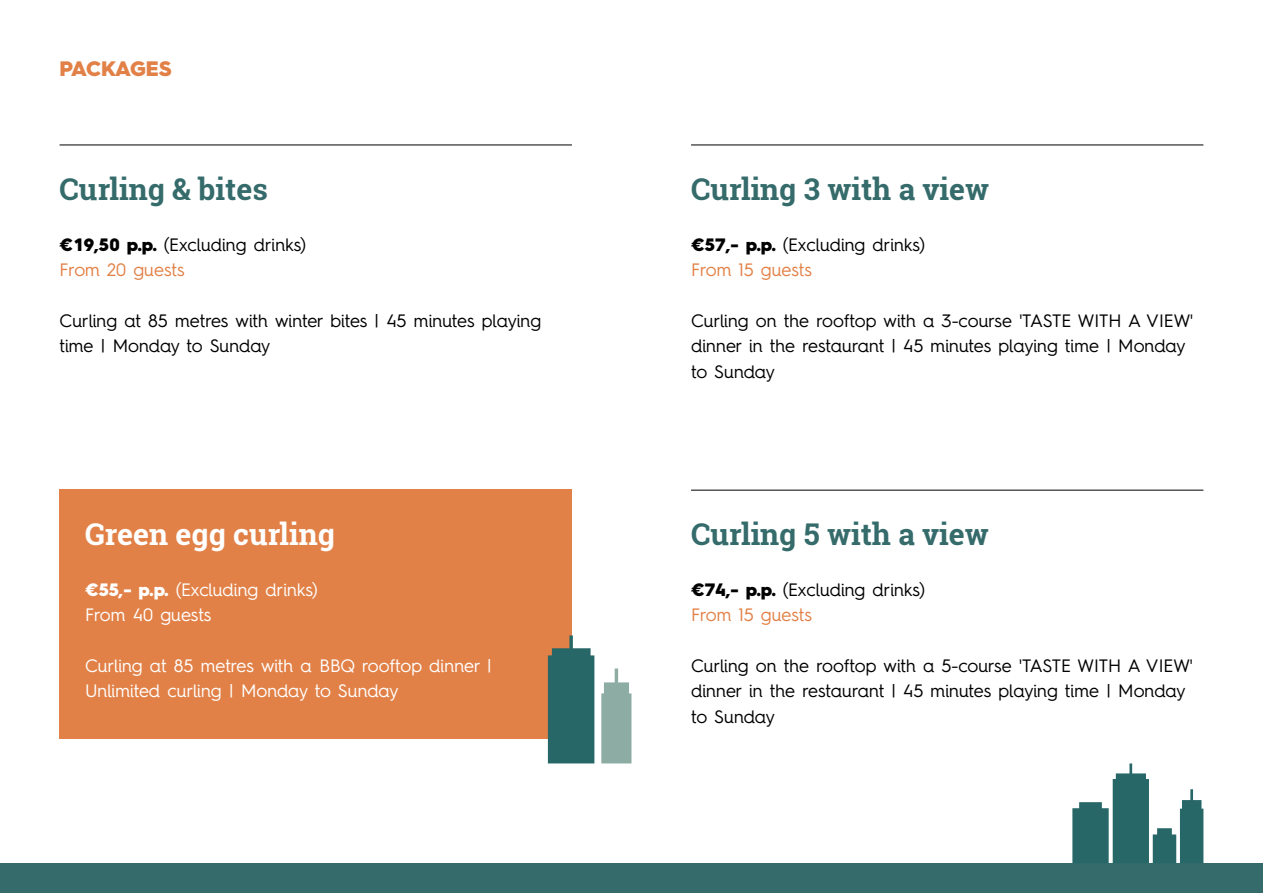
<style>
.page{position:relative;width:1263px;height:893px;background:#fff}
.page>*{position:absolute;margin:0;border:0;box-sizing:border-box;transform-origin:0 0}
.t1{font:700 30px "Roboto Slab";color:#356b6b}
.t2{font:700 30px "Roboto Slab";color:#fff}
.t3{font:900 21px "Hurme Geometric Sans 4";letter-spacing:-.04em;color:#e28147}
.t4{font:18px/25.5px "Hurme Geometric Sans 4";color:#000}
.t5{font:18px/25.5px "Hurme Geometric Sans 4";color:#fff}
.t6{font:18px "Hurme Geometric Sans 4";color:#e28147}
.s1{font-weight:900}
</style>
<div class="page">
<div style="left:60px;top:489px;width:512px;height:249px;background:#e28147"></div>
<div style="left:0;top:863px;width:1263px;height:30px;background:#356b6b"></div>
<svg style="left:548px;top:635px;width:46px;height:128px;background:#3d706d"></svg>
<svg style="left:601px;top:668px;width:30px;height:95px;background:#9fb9b1"></svg>
<svg style="left:1072px;top:763px;width:131px;height:100px"></svg>
<hr style="left:691px;top:145px;width:512px;height:1px;background:#000">
<hr style="left:60px;top:145px;width:512px;height:1px;background:#000">
<hr style="left:691px;top:490px;width:512px;height:1px;background:#000">
<p class="t3" style="left:60px;top:61px;width:114px">PACKAGES</p>
<h1 class="t1" style="left:60px;top:177px;width:210px">Curling &amp; bites</h1>
<h1 class="t1" style="left:691px;top:177px;width:300px">Curling 3 with a view</h1>
<p class="t4" style="left:60px;top:233px;width:248px"><span class="s1">€19,50 p.p.</span> (Excluding drinks)</p>
<p class="t4" style="left:691px;top:233px;width:235px"><span class="s1">€57,- p.p.</span> (Excluding drinks)</p>
<p class="t6" style="left:60px;top:262px;width:126px">From 20 guests</p>
<p class="t6" style="left:691px;top:262px;width:122px">From 15 guests</p>
<p class="t4" style="left:60px;top:309px;width:483px">Curling at 85 metres with winter bites | 45 minutes playing time | Monday to Sunday</p>
<p class="t4" style="left:691px;top:309px;width:503px">Curling on the rooftop with a 3-course 'TASTE WITH A VIEW' dinner in the restaurant | 45 minutes playing time | Monday to Sunday</p>
<h1 class="t2" style="left:85px;top:522px;width:251px">Green egg curling</h1>
<p class="t5" style="left:85px;top:578px;width:234px"><span class="s1">€55,- p.p.</span> (Excluding drinks)<br>From 40 guests</p>
<p class="t5" style="left:85px;top:654px;width:408px">Curling at 85 metres with a BBQ rooftop dinner |<br>Unlimited curling | Monday to Sunday</p>
<h1 class="t1" style="left:691px;top:522px;width:299px">Curling 5 with a view</h1>
<p class="t4" style="left:691px;top:578px;width:235px"><span class="s1">€74,- p.p.</span> (Excluding drinks)</p>
<p class="t6" style="left:691px;top:607px;width:122px">From 15 guests</p>
<p class="t4" style="left:691px;top:654px;width:503px">Curling on the rooftop with a 5-course 'TASTE WITH A VIEW' dinner in the restaurant | 45 minutes playing time | Monday to Sunday</p>
</div>
